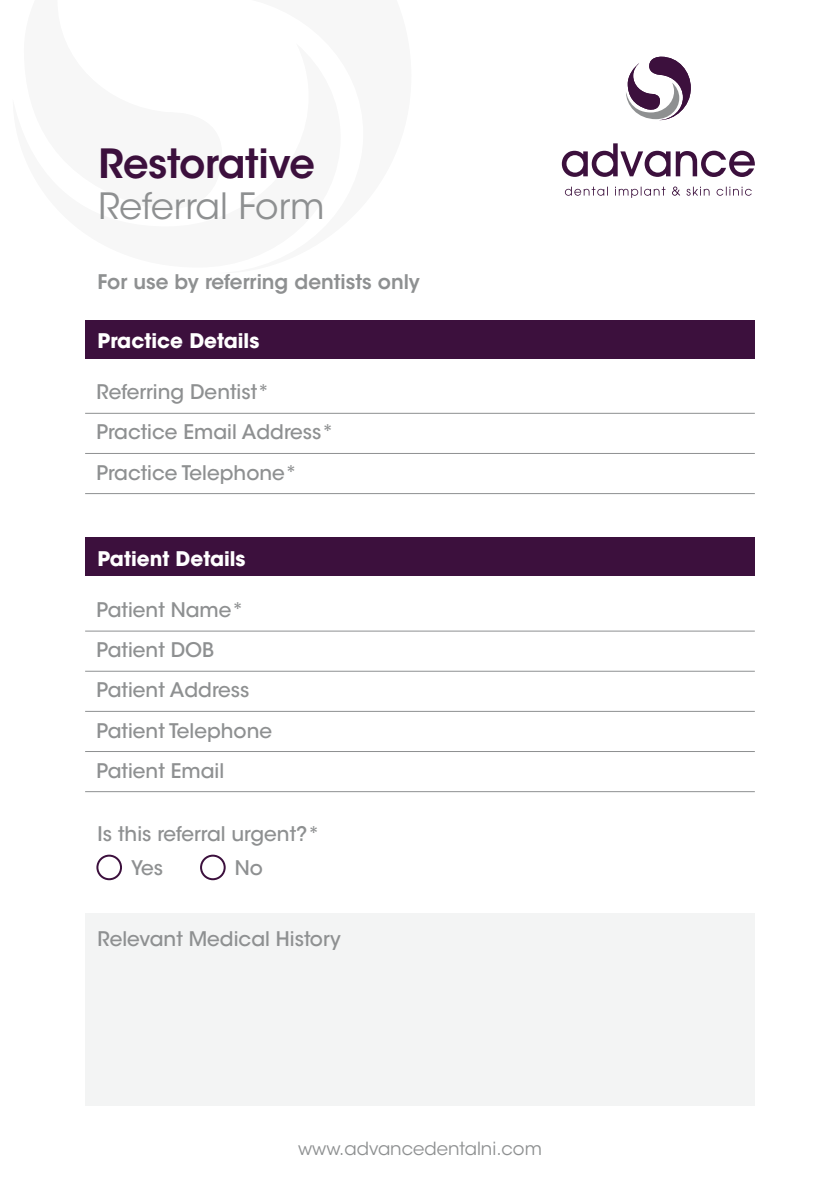
<style>
.page{position:relative;width:840px;height:1191px;background:#fff}
.page>*{position:absolute;margin:0;border:0;box-sizing:border-box;transform-origin:0 0}
.table_text{font:600 40px "ITC Avant Garde Std";letter-spacing:-.01em;color:#3c103d}
.table_text-2{font:36px "ITC Avant Garde Std";color:#8e9091}
.table_text-3{font:500 20px "ITC Avant Garde Std";color:#8e9091}
.table_text-4{font:600 20px "ITC Avant Garde Std";color:#8e9091}
.table_text-5{font:700 20px "ITC Avant Garde Std";color:#fff}
.t1{font:18px "ITC Avant Garde Std";color:#8e9091}
</style>
<div class="page">
<div style="left:85px;top:913px;width:669px;height:193px;background:#f3f4f4"></div>
<div style="left:85px;top:320px;width:669px;height:38px;background:#3c103d"></div>
<div style="left:85px;top:537px;width:669px;height:39px;background:#3c103d"></div>
<hr style="left:85px;top:493px;width:335px;height:1px;background:#8e9091">
<hr style="left:420px;top:493px;width:334px;height:1px;background:#8e9091">
<hr style="left:85px;top:413px;width:335px;height:1px;background:#8e9091">
<hr style="left:420px;top:413px;width:334px;height:1px;background:#8e9091">
<hr style="left:85px;top:453px;width:335px;height:1px;background:#8e9091">
<hr style="left:420px;top:453px;width:334px;height:1px;background:#8e9091">
<hr style="left:85px;top:791px;width:335px;height:1px;background:#8e9091">
<hr style="left:420px;top:791px;width:334px;height:1px;background:#8e9091">
<hr style="left:85px;top:630px;width:335px;height:1px;background:#8e9091">
<hr style="left:420px;top:630px;width:334px;height:1px;background:#8e9091">
<hr style="left:85px;top:670px;width:335px;height:1px;background:#8e9091">
<hr style="left:420px;top:670px;width:334px;height:1px;background:#8e9091">
<hr style="left:85px;top:711px;width:335px;height:1px;background:#8e9091">
<hr style="left:420px;top:711px;width:334px;height:1px;background:#8e9091">
<hr style="left:85px;top:751px;width:335px;height:1px;background:#8e9091">
<hr style="left:420px;top:751px;width:334px;height:1px;background:#8e9091">
<div style="left:96px;top:854px;width:26px;height:26px;border:2px solid #3c103d;border-radius:50%"></div>
<div style="left:200px;top:854px;width:25px;height:26px;border:2px solid #3c103d;border-radius:50%"></div>
<svg style="left:626px;top:57px;width:64px;height:63px"></svg>
<svg style="left:561px;top:143px;width:193px;height:34px"></svg>
<svg style="left:564px;top:186px;width:187px;height:12px"></svg>
<p class="table_text" style="left:98px;top:138px;width:218px">Restorative</p>
<p class="table_text-2" style="left:98px;top:184px;width:228px">Referral Form</p>
<p class="table_text-4" style="left:98px;top:269px;width:323px">For use by referring dentists only</p>
<p class="table_text-5" style="left:98px;top:327px;width:163px">Practice Details</p>
<p class="table_text-3" style="left:96px;top:380px;width:175px">Referring Dentist*</p>
<p class="table_text-3" style="left:96px;top:420px;width:239px">Practice Email Address*</p>
<p class="table_text-3" style="left:96px;top:460px;width:202px">Practice Telephone*</p>
<p class="table_text-5" style="left:98px;top:545px;width:149px">Patient Details</p>
<p class="table_text-3" style="left:96px;top:597px;width:149px">Patient Name*</p>
<p class="table_text-3" style="left:96px;top:637px;width:119px">Patient DOB</p>
<p class="table_text-3" style="left:96px;top:677px;width:154px">Patient Address</p>
<p class="table_text-3" style="left:96px;top:718px;width:177px">Patient Telephone</p>
<p class="table_text-3" style="left:96px;top:758px;width:129px">Patient Email</p>
<p class="table_text-3" style="left:98px;top:821px;width:224px">Is this referral urgent?*</p>
<p class="table_text-3" style="left:131px;top:855px;width:34px">Yes</p>
<p class="table_text-3" style="left:234px;top:855px;width:30px">No</p>
<p class="table_text-3" style="left:98px;top:926px;width:244px">Relevant Medical History</p>
<p class="t1" style="left:298px;top:1137px;width:245px">www.advancedentalni.com</p>
</div>
